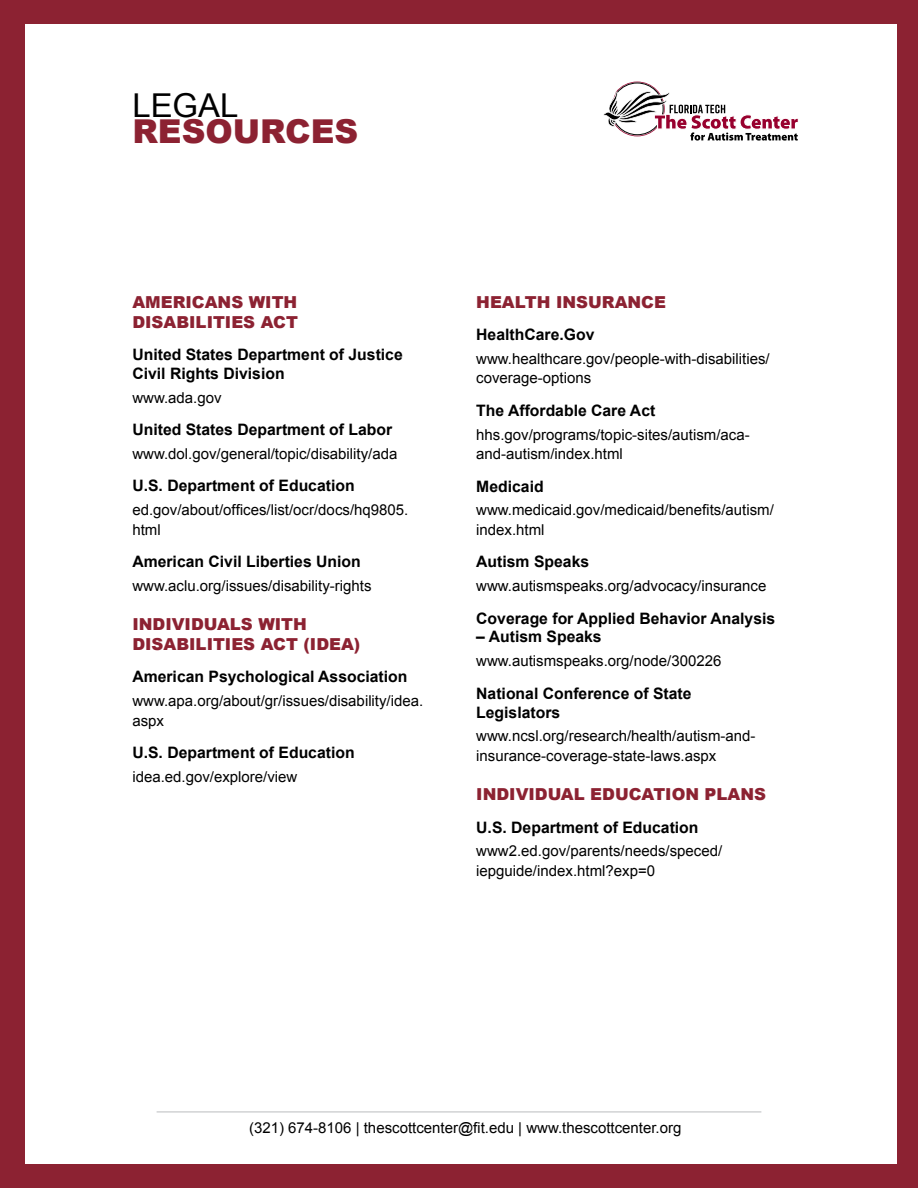
<style>
.page{position:relative;width:918px;height:1188px;background:#8c2232}
.page>*{position:absolute;margin:0;border:0;box-sizing:border-box;transform-origin:0 0}
.t1{font:900 32.85px "Arial";color:#8c2232}
.t2{font:32.85px "Arial";color:#000}
.t3{font:900 16.5px/19.8px "Arial";color:#8c2232}
.t4{font:700 15.75px/18.9px "Arial";color:#000}
.t5{font:15px/19.5px "Arial";color:#000}
</style>
<div class="page">
<div style="left:25px;top:24px;width:872px;height:1140px;background:#fff"></div>
<hr style="left:157px;top:1111px;width:604px;height:2px;background:#d1d3d4">
<svg style="left:603px;top:82px;width:195px;height:59px"></svg>
<h1 class="t2" style="left:132px;top:84px;width:108px">LEGAL</h1>
<h1 class="t1" style="left:132px;top:107px;width:227px">RESOURCES</h1>
<p class="t3" style="left:132px;top:291px;width:167px">AMERICANS WITH<br>DISABILITIES ACT</p>
<p class="t4" style="left:132px;top:345px;width:272px">United States Department of Justice<br>Civil Rights Division</p>
<p class="t5" style="left:132px;top:388px;width:91px">www.ada.gov</p>
<p class="t4" style="left:132px;top:421px;width:261px">United States Department of Labor</p>
<p class="t5" style="left:132px;top:444px;width:267px">www.dol.gov/general/topic/disability/ada</p>
<p class="t4" style="left:132px;top:477px;width:224px">U.S. Department of Education</p>
<p class="t5" style="left:132px;top:500px;width:277px">ed.gov/about/offices/list/ocr/docs/hq9805. html</p>
<p class="t4" style="left:132px;top:553px;width:230px">American Civil Liberties Union</p>
<p class="t5" style="left:132px;top:576px;width:241px">www.aclu.org/issues/disability-rights</p>
<p class="t3" style="left:132px;top:614px;width:229px">INDIVIDUALS WITH<br>DISABILITIES ACT (IDEA)</p>
<p class="t4" style="left:132px;top:668px;width:277px">American Psychological Association</p>
<p class="t5" style="left:132px;top:691px;width:292px">www.apa.org/about/gr/issues/disability/idea. aspx</p>
<p class="t4" style="left:132px;top:744px;width:224px">U.S. Department of Education</p>
<p class="t5" style="left:132px;top:767px;width:167px">idea.ed.gov/explore/view</p>
<p class="t3" style="left:476px;top:291px;width:191px">HEALTH INSURANCE</p>
<p class="t4" style="left:476px;top:326px;width:120px">HealthCare.Gov</p>
<p class="t5" style="left:476px;top:349px;width:295px">www.healthcare.gov/people-with-disabilities/ coverage-options</p>
<p class="t4" style="left:476px;top:401px;width:181px">The Affordable Care Act</p>
<p class="t5" style="left:476px;top:425px;width:275px">hhs.gov/programs/topic-sites/autism/aca&shy;and-autism/index.html</p>
<p class="t4" style="left:476px;top:477px;width:69px">Medicaid</p>
<p class="t5" style="left:476px;top:501px;width:299px">www.medicaid.gov/medicaid/benefits/autism/ index.html</p>
<p class="t4" style="left:476px;top:553px;width:114px">Autism Speaks</p>
<p class="t5" style="left:476px;top:576px;width:292px">www.autismspeaks.org/advocacy/insurance</p>
<p class="t4" style="left:476px;top:609px;width:301px">Coverage for Applied Behavior Analysis</p>
<p class="t4" style="left:476px;top:628px;width:127px">– Autism Speaks</p>
<p class="t5" style="left:476px;top:651px;width:247px">www.autismspeaks.org/node/300226</p>
<p class="t4" style="left:476px;top:684px;width:217px">National Conference of State<br>Legislators</p>
<p class="t5" style="left:476px;top:726px;width:281px">www.ncsl.org/research/health/autism-and&shy;insurance-coverage-state-laws.aspx</p>
<p class="t3" style="left:476px;top:784px;width:291px">INDIVIDUAL EDUCATION PLANS</p>
<p class="t4" style="left:476px;top:818px;width:224px">U.S. Department of Education</p>
<p class="t5" style="left:476px;top:842px;width:247px">www2.ed.gov/parents/needs/speced/ iepguide/index.html?exp=0</p>
<p class="t5" style="left:249px;top:1118px;width:434px">(321) 674-8106 | thescottcenter@fit.edu | www.thescottcenter.org</p>
</div>
